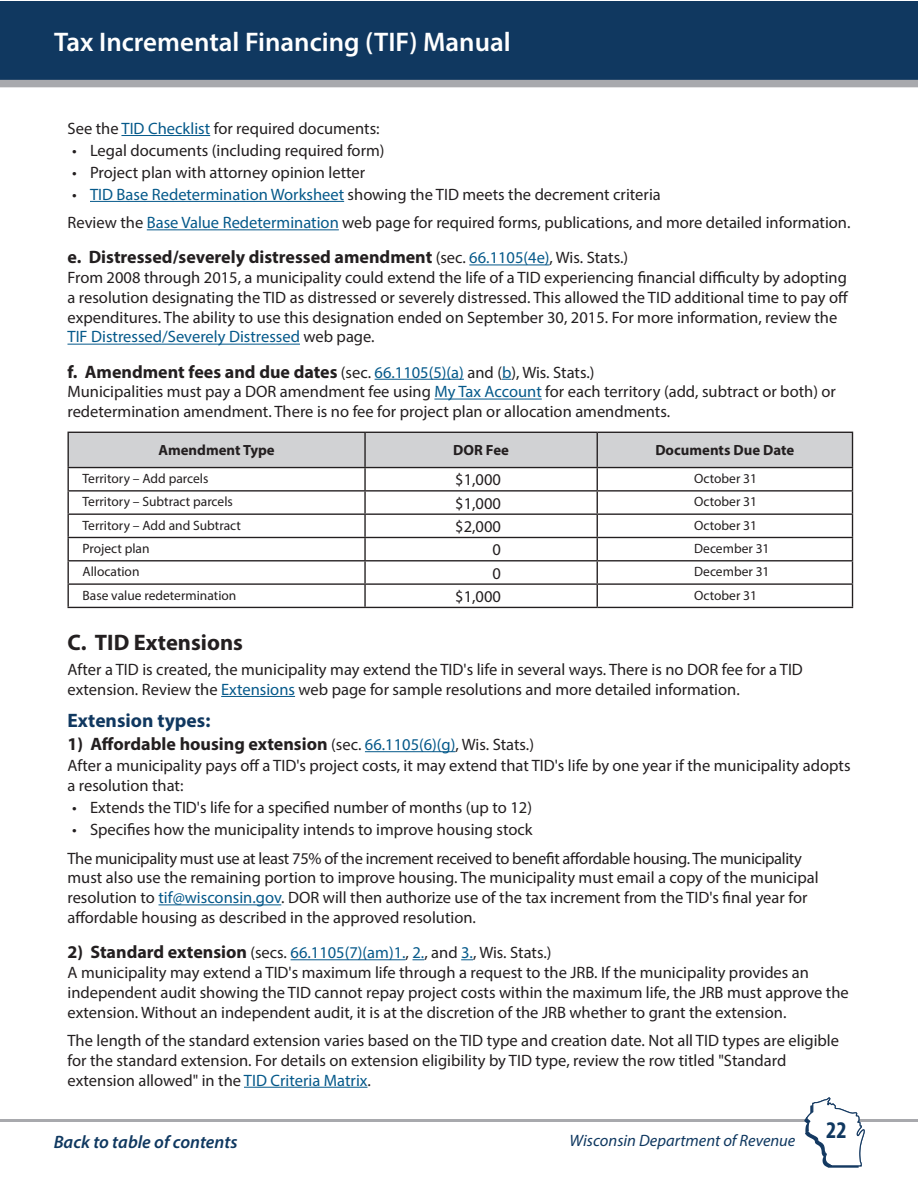
<style>
.page{position:relative;width:918px;height:1188px;background:#fff}
.page>*{position:absolute;margin:0;border:0;box-sizing:border-box;transform-origin:0 0}
.t1{font:600 27px "Myriad Pro";color:#fff}
.t2{font:700 condensed 24px "Myriad Pro";color:#103860}
.Heading_15_pt_Black{font:700 22.5px "Myriad Pro";color:#231f20}
.Heading_13_point_bold__blue{font:700 19.5px "Myriad Pro";color:#103860}
.Heading_13_pt_Black{font:700 18px "Myriad Pro";color:#231f20}
.t3{font:italic 600 18px "Myriad Pro";color:#0f3860}
.Heading_13_pt_Black-2{font:16.5px/19.8px "Myriad Pro";color:#231f20}
._1_bulleted_list{font:16.5px "Myriad Pro";color:#231f20}
.t4{font:italic 16.5px "Myriad Pro";color:#0f3860}
.Heading_12_pt_blue{font:700 14.85px "Myriad Pro";color:#231f20}
.t5{font:13.5px "Myriad Pro";color:#231f20}
.s1{color:#05598a}
.s2{font-weight:400;font-size:16.5px}
.s3{font-weight:400;font-size:16.5px;color:#05598a}
.s4{font-weight:700;font-size:18px}
</style>
<div class="page">
<div style="left:0;top:1px;width:918px;height:86px;background:#103860"></div>
<div style="left:0;top:80px;width:918px;height:7px;background:#a8a9ad"></div>
<hr style="left:0;top:1119px;width:918px;height:3px;background:#a8a9ad">
<svg style="left:804px;top:1097px;width:61px;height:71px"></svg>
<hr style="left:121px;top:135px;width:89px;height:1px;background:#05598a">
<hr style="left:90px;top:201px;width:254px;height:1px;background:#05598a">
<hr style="left:147px;top:229px;width:192px;height:1px;background:#05598a">
<hr style="left:469px;top:265px;width:81px;height:1px;background:#05598a">
<hr style="left:68px;top:344px;width:232px;height:1px;background:#05598a">
<hr style="left:375px;top:379px;width:89px;height:1px;background:#05598a">
<hr style="left:434px;top:399px;width:108px;height:1px;background:#05598a">
<hr style="left:221px;top:696px;width:74px;height:1px;background:#05598a">
<hr style="left:365px;top:751px;width:91px;height:1px;background:#05598a">
<hr style="left:159px;top:904px;width:122px;height:1px;background:#05598a">
<hr style="left:291px;top:959px;width:115px;height:1px;background:#05598a">
<svg style="left:412px;top:959px;width:12px;height:1px"></svg>
<svg style="left:461px;top:959px;width:12px;height:1px"></svg>
<hr style="left:244px;top:1087px;width:124px;height:1px;background:#05598a">
<hr style="left:67px;top:433px;width:2px;height:34px;background:#231f20">
<hr style="left:67px;top:468px;width:2px;height:22px;background:#231f20">
<hr style="left:67px;top:492px;width:2px;height:21px;background:#231f20">
<hr style="left:67px;top:515px;width:2px;height:22px;background:#231f20">
<hr style="left:67px;top:538px;width:2px;height:22px;background:#231f20">
<hr style="left:67px;top:561px;width:2px;height:22px;background:#231f20">
<hr style="left:67px;top:585px;width:2px;height:22px;background:#231f20">
<svg style="left:68px;top:432px;width:785px;height:175px"></svg>
<hr style="left:68px;top:607px;width:297px;height:1px;background:#231f20">
<hr style="left:365px;top:607px;width:232px;height:1px;background:#231f20">
<hr style="left:597px;top:607px;width:256px;height:1px;background:#231f20">
<h1 class="t1" style="left:54px;top:24px;width:458px">Tax Incremental Financing (TIF) Manual</h1>
<p class="Heading_13_pt_Black-2" style="left:68px;top:118px;width:314px">See the <span class="s1">TID Checklist</span> for required documents:</p>
<p class="_1_bulleted_list" style="left:72px;top:140px;width:314px">• Legal documents (including required form)</p>
<p class="_1_bulleted_list" style="left:72px;top:162px;width:295px">• Project plan with attorney opinion letter</p>
<p class="_1_bulleted_list" style="left:72px;top:184px;width:590px">• <span class="s1">TID Base Redetermination Worksheet</span> showing the TID meets the decrement criteria</p>
<p class="Heading_13_pt_Black-2" style="left:68px;top:213px;width:783px">Review the <span class="s1">Base Value Redetermination</span> web page for required forms, publications, and more detailed information.</p>
<p class="Heading_13_pt_Black" style="left:68px;top:245px;width:562px">e. Distressed/severely distressed amendment <span class="s2">(sec.</span> <span class="s3">66.1105(4e)</span><span class="s2">, Wis. Stats.)</span></p>
<p class="Heading_13_pt_Black-2" style="left:68px;top:267px;width:782px">From 2008 through 2015, a municipality could extend the life of a TID experiencing financial difficulty by adopting a resolution designating the TID as distressed or severely distressed. This allowed the TID additional time to pay off expenditures. The ability to use this designation ended on September 30, 2015. For more information, review the <span class="s1">TIF Distressed/Severely Distressed</span> web page.</p>
<p class="Heading_13_pt_Black" style="left:68px;top:360px;width:529px">f. Amendment fees and due dates <span class="s2">(sec.</span> <span class="s3">66.1105(5)(a)</span> <span class="s2">and (</span><span class="s3">b</span><span class="s2">), Wis. Stats.)</span></p>
<p class="Heading_13_pt_Black-2" style="left:68px;top:382px;width:770px">Municipalities must pay a DOR amendment fee using <span class="s1">My Tax Account</span> for each territory (add, subtract or both) or redetermination amendment. There is no fee for project plan or allocation amendments.</p>
<p class="Heading_12_pt_blue" style="left:158px;top:441px;width:118px">Amendment Type</p>
<p class="Heading_12_pt_blue" style="left:453px;top:441px;width:57px">DOR Fee</p>
<p class="Heading_12_pt_blue" style="left:655px;top:441px;width:141px">Documents Due Date</p>
<p class="t5" style="left:83px;top:470px;width:127px">Territory – Add parcels</p>
<p class="Heading_13_pt_Black-2" style="left:455px;top:470px;width:47px">$1,000</p>
<p class="t5" style="left:694px;top:470px;width:64px">October 31</p>
<p class="t5" style="left:83px;top:494px;width:152px">Territory – Subtract parcels</p>
<p class="Heading_13_pt_Black-2" style="left:455px;top:493px;width:47px">$1,000</p>
<p class="t5" style="left:694px;top:494px;width:64px">October 31</p>
<p class="t5" style="left:83px;top:517px;width:160px">Territory – Add and Subtract</p>
<p class="Heading_13_pt_Black-2" style="left:455px;top:516px;width:47px">$2,000</p>
<p class="t5" style="left:694px;top:517px;width:64px">October 31</p>
<p class="t5" style="left:83px;top:540px;width:69px">Project plan</p>
<p class="Heading_13_pt_Black-2" style="left:493px;top:540px;width:10px">0</p>
<p class="t5" style="left:694px;top:540px;width:77px">December 31</p>
<p class="t5" style="left:83px;top:564px;width:59px">Allocation</p>
<p class="Heading_13_pt_Black-2" style="left:493px;top:563px;width:10px">0</p>
<p class="t5" style="left:694px;top:564px;width:77px">December 31</p>
<p class="t5" style="left:83px;top:587px;width:155px">Base value redetermination</p>
<p class="Heading_13_pt_Black-2" style="left:455px;top:586px;width:47px">$1,000</p>
<p class="t5" style="left:694px;top:587px;width:64px">October 31</p>
<p class="Heading_15_pt_Black" style="left:68px;top:628px;width:177px">C. TID Extensions</p>
<p class="Heading_13_pt_Black-2" style="left:68px;top:659px;width:737px">After a TID is created, the municipality may extend the TID's life in several ways. There is no DOR fee for a TID extension. Review the <span class="s1">Extensions</span> web page for sample resolutions and more detailed information.</p>
<p class="Heading_13_point_bold__blue" style="left:68px;top:708px;width:144px">Extension types:</p>
<p class="Heading_13_pt_Black" style="left:68px;top:732px;width:468px">1) Affordable housing extension <span class="s2">(sec.</span> <span class="s3">66.1105(6)(g)</span><span class="s2">, Wis. Stats.)</span></p>
<p class="Heading_13_pt_Black-2" style="left:68px;top:755px;width:785px">After a municipality pays off a TID's project costs, it may extend that TID's life by one year if the municipality adopts a resolution that:</p>
<p class="_1_bulleted_list" style="left:72px;top:798px;width:462px">• Extends the TID's life for a specified number of months (up to 12)</p>
<p class="_1_bulleted_list" style="left:72px;top:819px;width:462px">• Specifies how the municipality intends to improve housing stock</p>
<p class="Heading_13_pt_Black-2" style="left:68px;top:848px;width:753px">The municipality must use at least 75% of the increment received to benefit affordable housing. The municipality must also use the remaining portion to improve housing. The municipality must email a copy of the municipal resolution to <span class="s1">tif@wisconsin.gov</span>. DOR will then authorize use of the tax increment from the TID's final year for affordable housing as described in the approved resolution.</p>
<p class="Heading_13_pt_Black-2" style="left:68px;top:942px;width:486px"><span class="s4">2) Standard extension</span> (secs. <span class="s1">66.1105(7)(am)1.</span>, <span class="s1">2.</span>, and <span class="s1">3.</span>, Wis. Stats.)</p>
<p class="Heading_13_pt_Black-2" style="left:68px;top:962px;width:783px">A municipality may extend a TID's maximum life through a request to the JRB. If the municipality provides an independent audit showing the TID cannot repay project costs within the maximum life, the JRB must approve the extension. Without an independent audit, it is at the discretion of the JRB whether to grant the extension.</p>
<p class="Heading_13_pt_Black-2" style="left:68px;top:1030px;width:773px">The length of the standard extension varies based on the TID type and creation date. Not all TID types are eligible for the standard extension. For details on extension eligibility by TID type, review the row titled "Standard extension allowed" in the <span class="s1">TID Criteria Matrix</span>.</p>
<p class="t3" style="left:54px;top:1130px;width:185px">Back to table of contents</p>
<p class="t4" style="left:570px;top:1130px;width:227px">Wisconsin Department of Revenue</p>
<h2 class="t2" style="left:826px;top:1115px;width:22px">22</h2>
</div>
